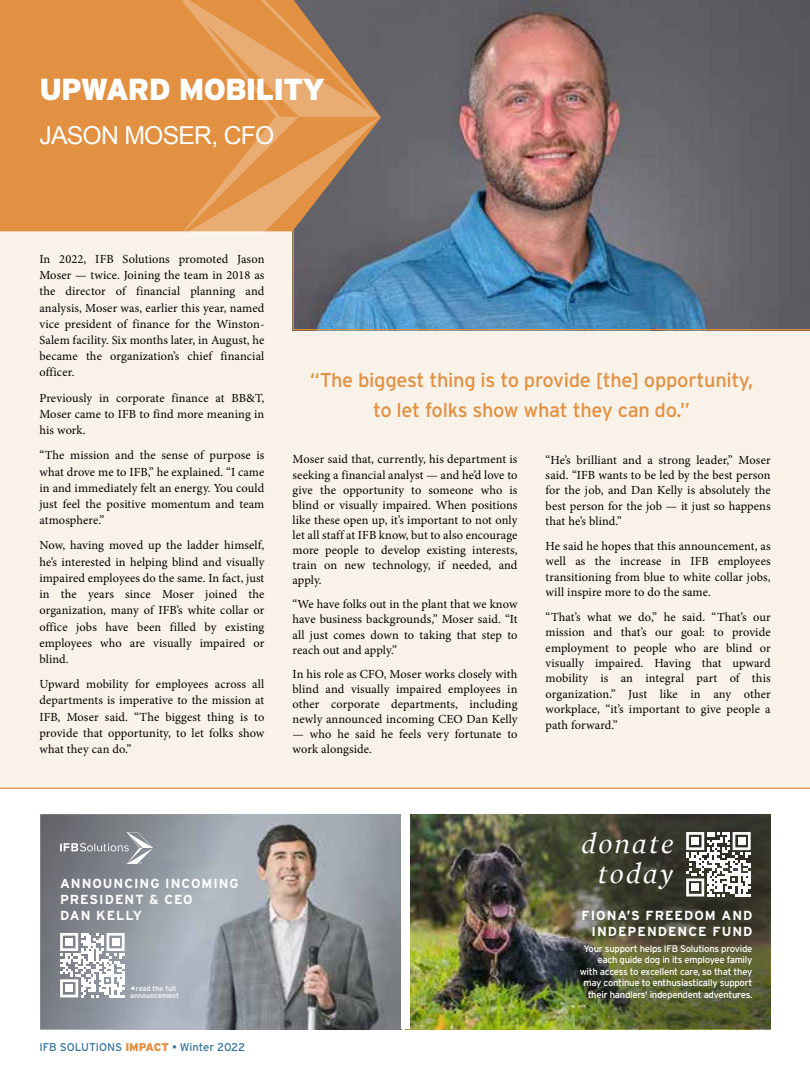
<style>
.page{position:relative;width:810px;height:1080px;background:#fff}
.page>*{position:absolute;margin:0;border:0;box-sizing:border-box;transform-origin:0 0}
.t1{font:900 30.38px "Interstate";letter-spacing:-.03em;color:#fff}
.t2{font:italic 28.62px/29.9px "Mercury Text G1";letter-spacing:.075em;color:#fff;text-align:center}
.t3{font:24.75px "Arial";letter-spacing:-.03em;color:#fff}
.t4{font:20px/30px "Interstate";letter-spacing:-.015em;color:#e29041;text-align:center}
.t5{font:700 13.12px/15.8px "Interstate";letter-spacing:.075em;color:#fff}
.t6{font:12.38px/16.2px "Minion Pro";letter-spacing:.005em;color:#000;text-align:justify}
.t7{font:11.25px "Interstate";color:#36749e}
.t8{font:9.5px/11.5px "Interstate";letter-spacing:-.03em;color:#fff;text-align:right}
.t9{font:7.12px/7.1px "Interstate";color:#fff;text-align:center}
.s1{font-weight:900;color:#e29041}
</style>
<div class="page">
<div style="left:0;top:0;width:810px;height:789px;background:#f9f2e8"></div>
<img style="left:292px;top:0;width:517px;height:331px">
<hr style="left:809px;top:0;width:1px;height:489px;background:#9bb93c">
<div style="left:0;top:0;width:381px;height:231px;background:#e29041"></div>
<svg style="left:178px;top:0;width:202px;height:238px;background:#c88e58"></svg>
<hr style="left:0;top:788px;width:810px;height:1px;background:#e29041">
<img style="left:410px;top:814px;width:143px;height:215px">
<img style="left:238px;top:814px;width:163px;height:215px">
<svg style="left:40px;top:814px;width:198px;height:215px;background:#91979f"></svg>
<svg style="left:60px;top:832px;width:93px;height:32px;background:#8a8e93"></svg>
<svg style="left:60px;top:933px;width:74px;height:64px"></svg>
<img style="left:553px;top:814px;width:218px;height:215px">
<svg style="left:686px;top:832px;width:65px;height:65px"></svg>
<div style="left:691px;top:837px;width:8px;height:8px;background:#fff"></div>
<div style="left:738px;top:837px;width:8px;height:8px;background:#fff"></div>
<div style="left:691px;top:884px;width:8px;height:7px;background:#fff"></div>
<h1 class="t1" style="left:39px;top:72px;width:287px">UPWARD MOBILITY</h1>
<h3 class="t3" style="left:39px;top:120px;width:237px">JASON MOSER, CFO</h3>
<p class="t6" style="left:39px;top:251px;width:227px">In 2022, IFB Solutions promoted Jason Moser — twice. Joining the team in 2018 as the director of financial planning and analysis, Moser was, earlier this year, named vice president of finance for the Winston-Salem facility. Six months later, in August, he became the organization’s chief financial officer.</p>
<p class="t6" style="left:39px;top:390px;width:226px">Previously in corporate finance at BB&amp;T, Moser came to IFB to find more meaning in his work.</p>
<p class="t6" style="left:39px;top:447px;width:226px">“The mission and the sense of purpose is what drove me to IFB,” he explained. “I came in and immediately felt an energy. You could just feel the positive momentum and team atmosphere.”</p>
<p class="t6" style="left:39px;top:537px;width:226px">Now, having moved up the ladder himself, he’s interested in helping blind and visually impaired employees do the same. In fact, just in the years since Moser joined the organization, many of IFB’s white collar or office jobs have been filled by existing employees who are visually impaired or blind.</p>
<p class="t6" style="left:39px;top:676px;width:227px">Upward mobility for employees across all departments is imperative to the mission at IFB, Moser said. “The biggest thing is to provide that opportunity, to let folks show what they can do.”</p>
<h3 class="t4" style="left:310px;top:365px;width:445px">“The biggest thing is to provide [the] opportunity, to let folks show what they can do.”</h3>
<p class="t6" style="left:293px;top:452px;width:226px;line-height:15.1px">Moser said that, currently, his department is seeking a financial analyst — and he’d love to give the opportunity to someone who is blind or visually impaired. When positions like these open up, it’s important to not only let all staff at IFB know, but to also encourage more people to develop existing interests, train on new technology, if needed, and apply.</p>
<p class="t6" style="left:293px;top:597px;width:226px;line-height:15.1px">“We have folks out in the plant that we know have business backgrounds,” Moser said. “It all just comes down to taking that step to reach out and apply.”</p>
<p class="t6" style="left:293px;top:666px;width:226px;line-height:15.1px">In his role as CFO, Moser works closely with blind and visually impaired employees in other corporate departments, including newly announced incoming CEO Dan Kelly</p>
<p class="t6" style="left:293px;top:727px;width:226px;line-height:15.1px">— who he said he feels very fortunate to work alongside.</p>
<p class="t6" style="left:546px;top:452px;width:226px;line-height:15.5px">“He’s brilliant and a strong leader,” Moser said. “IFB wants to be led by the best person for the job, and Dan Kelly is absolutely the best person for the job — it just so happens that he’s blind.”</p>
<p class="t6" style="left:546px;top:538px;width:226px;line-height:15.5px">He said he hopes that this announcement, as well as the increase in IFB employees transitioning from blue to white collar jobs, will inspire more to do the same.</p>
<p class="t6" style="left:546px;top:609px;width:227px;line-height:15.5px">“That’s what we do,” he said. “That’s our mission and that’s our goal: to provide employment to people who are blind or visually impaired. Having that upward mobility is an integral part of this organization.” Just like in any other workplace, “it’s important to give people a path forward.”</p>
<p class="t5" style="left:60px;top:876px;width:180px">ANNOUNCING INCOMING<br>PRESIDENT &amp; CEO<br>DAN KELLY</p>
<p class="t9" style="left:130px;top:984px;width:51px">read the full announcement</p>
<p class="t7" style="left:39px;top:1041px;width:207px">IFB SOLUTIONS <span class="s1">IMPACT</span> • Winter 2022</p>
<h2 class="t2" style="left:581px;top:829px;width:94px">donate today</h2>
<p class="t5" style="left:582px;top:907px;width:172px;text-align:right">FIONA’S FREEDOM AND<br>INDEPENDENCE FUND</p>
<p class="t8" style="left:580px;top:943px;width:174px">Your support helps IFB Solutions provide each guide dog in its employee family with access to excellent care, so that they may continue to enthusiastically support their handlers' independent adventures.</p>
</div>
